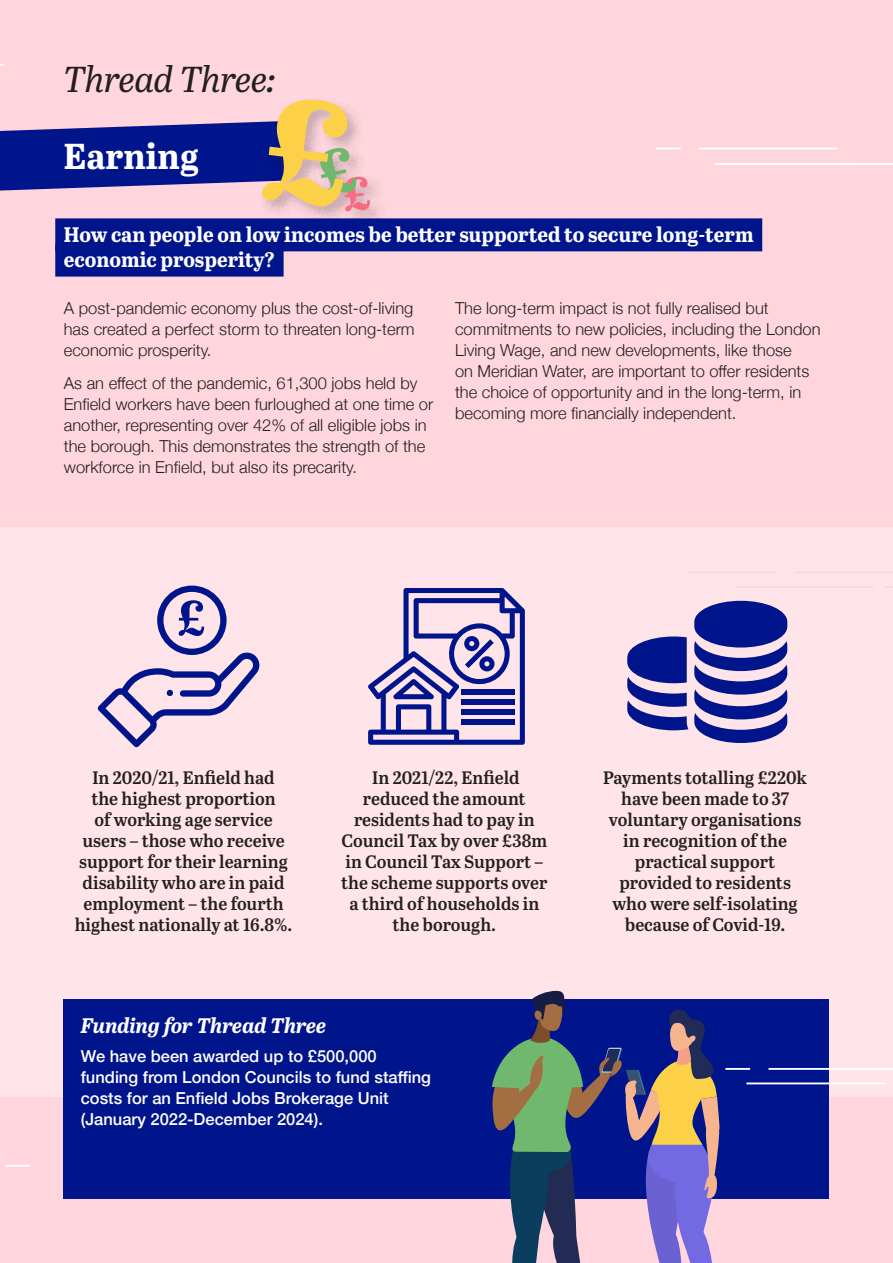
<style>
.page{position:relative;width:893px;height:1263px;background:#ffd6de}
.page>*{position:absolute;margin:0;border:0;box-sizing:border-box;transform-origin:0 0}
.Head1{font:italic 36px "Abril Titling";color:#231f20}
.Head1-2{font:700 36px "Abril Titling";color:#fff}
.Head3{font:700 21px "Abril Titling";color:#fff}
.Head2{font:italic 700 21px "Abril Titling";color:#fff}
.inforgraphic_copy{font:18px/21px "Abril Titling Sb";color:#231f20;text-align:center}
.body_copy_10pt{font:300 16.5px/21px "Helvetica Neue";color:#231f20}
.body_copy_10pt-2{font:500 16.5px/21px "Helvetica Neue";color:#fff}
</style>
<div class="page">
<div style="left:0;top:527px;width:893px;height:570px;background:#ffe4e9"></div>
<div style="left:259px;top:97px;width:128px;height:131px;background:#231f20;opacity:.25"></div>
<svg style="left:0;top:97px;width:371px;height:115px"></svg>
<div style="left:55px;top:218px;width:707px;height:33px;background:#00148b"></div>
<div style="left:55px;top:244px;width:229px;height:33px;background:#00148b"></div>
<div style="left:64px;top:999px;width:765px;height:200px;background:#00148b"></div>
<hr style="left:5px;top:1165px;width:25px;height:2px;background:#fff">
<hr style="left:746px;top:1082px;width:139px;height:2px;background:#fff">
<hr style="left:768px;top:1068px;width:125px;height:2px;background:#fff">
<hr style="left:725px;top:1068px;width:25px;height:2px;background:#fff">
<hr style="left:735px;top:586px;width:139px;height:2px;background:#ffd6de">
<hr style="left:794px;top:571px;width:99px;height:2px;background:#ffd6de">
<hr style="left:689px;top:571px;width:86px;height:2px;background:#ffd6de">
<svg style="left:885px;top:586px;width:8px;height:2px"></svg>
<hr style="left:699px;top:148px;width:139px;height:1px;background:#fff">
<svg style="left:656px;top:148px;width:25px;height:1px"></svg>
<hr style="left:714px;top:163px;width:139px;height:2px;background:#fff">
<hr style="left:838px;top:163px;width:55px;height:2px;background:#fff">
<svg style="left:98px;top:586px;width:162px;height:161px"></svg>
<svg style="left:368px;top:588px;width:157px;height:157px"></svg>
<div style="left:462px;top:689px;width:53px;height:5px;background:#00148b"></div>
<div style="left:462px;top:699px;width:53px;height:5px;background:#00148b"></div>
<div style="left:462px;top:709px;width:53px;height:5px;background:#00148b"></div>
<div style="left:462px;top:719px;width:53px;height:5px;background:#00148b"></div>
<svg style="left:627px;top:636px;width:61px;height:94px"></svg>
<svg style="left:694px;top:601px;width:93px;height:142px"></svg>
<svg style="left:491px;top:990px;width:237px;height:273px"></svg>
<p class="Head1" style="left:64px;top:53px;width:213px">Thread Three:</p>
<p class="Head1-2" style="left:64px;top:130px;width:137px">Earning</p>
<p class="Head3" style="left:64px;top:219px;width:691px">How can people on low incomes be better supported to secure long-term</p>
<p class="Head3" style="left:64px;top:244px;width:213px">economic prosperity?</p>
<p class="body_copy_10pt" style="left:64px;top:296px;width:352px;text-align:justify">A post-pandemic economy plus the cost-of-living has created a perfect storm to threaten long-term economic prosperity.</p>
<p class="body_copy_10pt" style="left:64px;top:372px;width:371px">As an effect of the pandemic, 61,300 jobs held by Enfield workers have been furloughed at one time or another, representing over 42% of all eligible jobs in the borough. This demonstrates the strength of the workforce in Enfield, but also its precarity.</p>
<p class="body_copy_10pt" style="left:455px;top:296px;width:367px">The long-term impact is not fully realised but commitments to new policies, including the London Living Wage, and new developments, like those<br>on Meridian Water, are important to offer residents the choice of opportunity and in the long-term, in becoming more financially independent.</p>
<p class="inforgraphic_copy" style="left:75px;top:766px;width:219px">In 2020/21, Enfield had<br>the highest proportion<br>of working age service users – those who receive support for their learning disability who are in paid employment – the fourth highest nationally at 16.8%.</p>
<p class="inforgraphic_copy" style="left:341px;top:766px;width:208px">In 2021/22, Enfield reduced the amount residents had to pay in<br>Council Tax by over £38m in Council Tax Support – the scheme supports over a third of households in the borough.</p>
<p class="inforgraphic_copy" style="left:603px;top:766px;width:205px">Payments totalling £220k have been made to 37 voluntary organisations in recognition of the practical support provided to residents who were self-isolating because of Covid-19.</p>
<p class="Head2" style="left:81px;top:1010px;width:247px">Funding for Thread Three</p>
<p class="body_copy_10pt-2" style="left:81px;top:1044px;width:352px">We have been awarded up to £500,000 funding from London Councils to fund staffing costs for an Enfield Jobs Brokerage Unit (January 2022-December 2024).</p>
</div>
